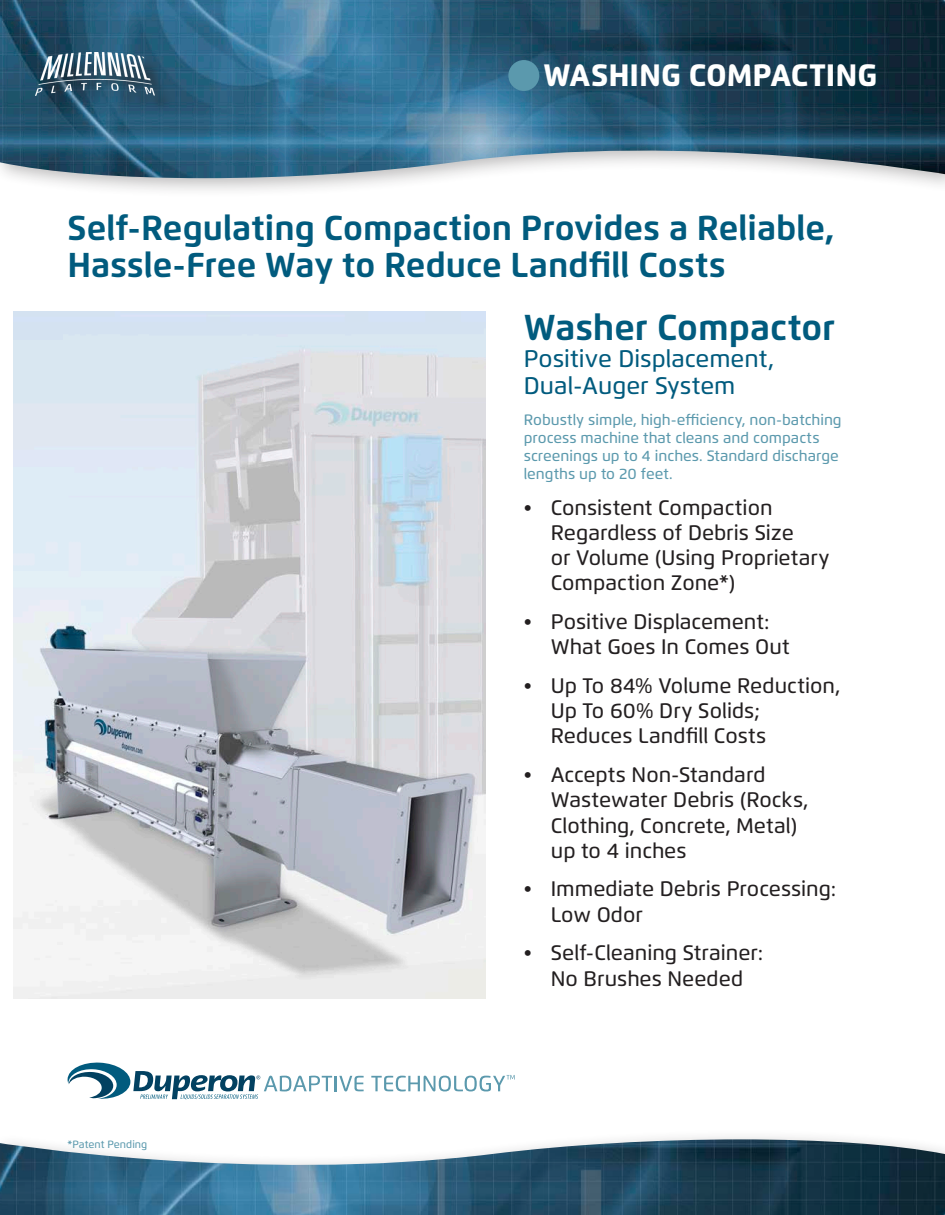
<style>
.page{position:relative;width:945px;height:1215px;background:#fff}
.page>*{position:absolute;margin:0;border:0;box-sizing:border-box;transform-origin:0 0}
.t1{font:700 36px "Flexo";color:#015b7e}
.t2{font:700 34.5px/37.5px "Flexo";color:#015b7e}
.t3{font:800 30.9px "Flexo";color:#fff}
.t4{font:500 24px/27px "Flexo";color:#015b7e}
.t5{font:500 21px/25.2px "Flexo";color:#231f20}
.t6{font:500 15px/18px "Flexo";color:#5b99ad}
.t7{font:500 10.5px "Flexo";color:#5b99ad}
</style>
<div class="page">
<div style="left:0;top:0;width:945px;height:198px;background:#231f20;opacity:.3"></div>
<img style="left:0;top:0;width:945px;height:178px">
<img style="left:14px;top:312px;width:472px;height:686px">
<div style="left:38px;top:55px;width:134px;height:58px;background:#231f20;opacity:.75"></div>
<img style="left:35px;top:53px;width:120px;height:43px">
<div style="left:508px;top:60px;width:31px;height:31px;background:#5b99ad;border-radius:50%"></div>
<svg style="left:371px;top:1075px;width:144px;height:16px"></svg>
<svg style="left:68px;top:1062px;width:296px;height:38px"></svg>
<img style="left:0;top:1139px;width:945px;height:76px">
<p class="t3" style="left:543px;top:57px;width:336px">WASHING COMPACTING</p>
<p class="t2" style="left:68px;top:209px;width:768px">Self-Regulating Compaction Provides a Reliable,<br>Hassle-Free Way to Reduce Landfill Costs</p>
<p class="t1" style="left:524px;top:305px;width:313px">Washer Compactor</p>
<p class="t4" style="left:524px;top:345px;width:251px">Positive Displacement,<br>Dual-Auger System</p>
<p class="t6" style="left:524px;top:411px;width:319px">Robustly simple, high-efficiency, non-batching process machine that cleans and compacts screenings up to 4 inches. Standard discharge lengths up to 20 feet.</p>
<p class="t7" style="left:68px;top:1137px;width:81px">*Patent Pending</p>
<p class="t5" style="left:551px;top:495px;width:280px;text-indent:-27px">• Consistent Compaction<br>Regardless of Debris Size<br>or Volume (Using Proprietary<br>Compaction Zone*)</p>
<p class="t5" style="left:551px;top:609px;width:240px;text-indent:-27px">• Positive Displacement:<br>What Goes In Comes Out</p>
<p class="t5" style="left:551px;top:673px;width:291px;text-indent:-27px">• Up To 84% Volume Reduction,<br>Up To 60% Dry Solids;<br>Reduces Landfill Costs</p>
<p class="t5" style="left:551px;top:762px;width:259px;text-indent:-27px">• Accepts Non-Standard<br>Wastewater Debris (Rocks,<br>Clothing, Concrete, Metal) up to 4 inches</p>
<p class="t5" style="left:551px;top:876px;width:287px;text-indent:-27px">• Immediate Debris Processing:<br>Low Odor</p>
<p class="t5" style="left:524px;top:940px;width:241px;text-align:center">• Self-Cleaning Strainer:<br>No Brushes Needed</p>
</div>
